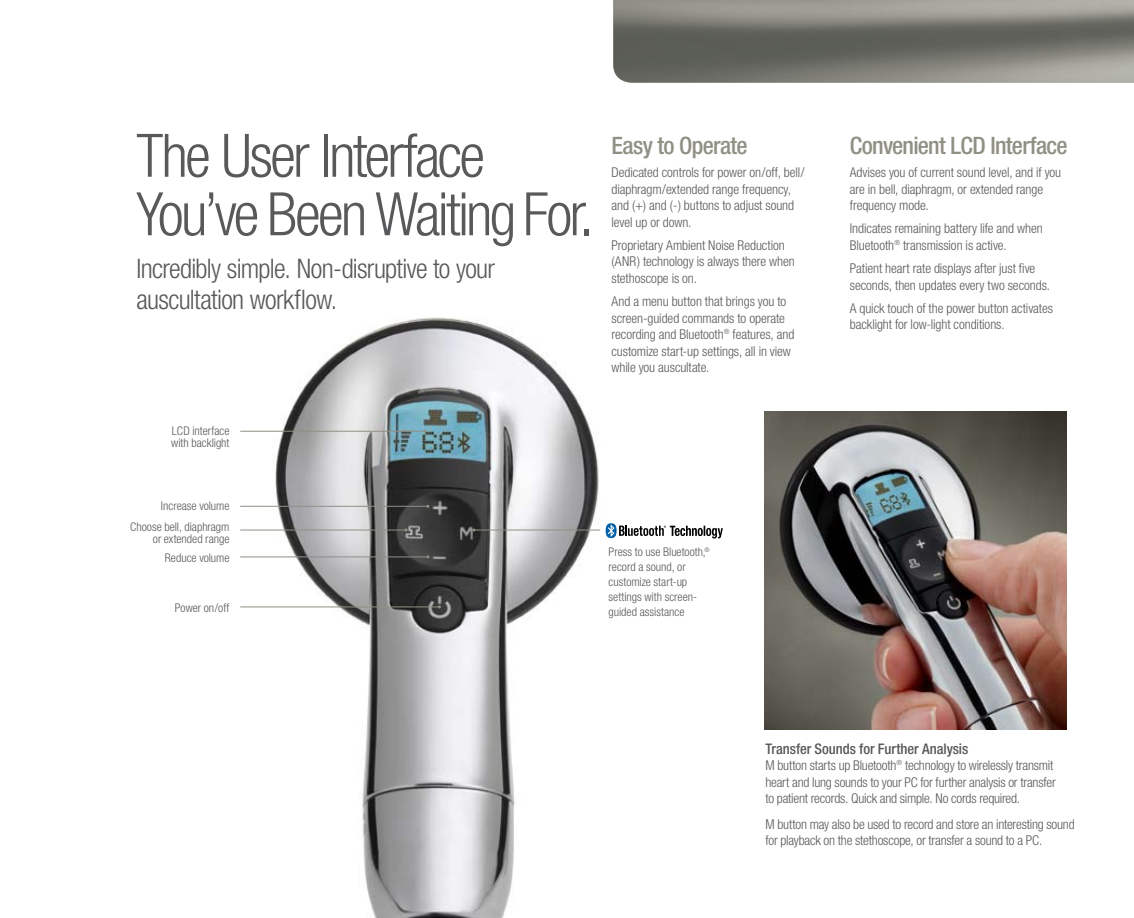
<style>
.page{position:relative;width:1134px;height:918px;background:#fff}
.page>*{position:absolute;margin:0;border:0;box-sizing:border-box;transform-origin:0 0}
.t1{font:300 condensed 60px/58.5px "Helvetica Neue";letter-spacing:-.045em;color:#58595b}
.t2{font:300 condensed 27px/31.5px "Helvetica Neue";letter-spacing:-.025em;color:#58595b}
.t3{font:500 condensed 24px "Helvetica Neue";letter-spacing:-.03em;color:#919085}
.t4{font:500 condensed 14.7px "Helvetica Neue";letter-spacing:-.005em;color:#58595b}
.t5{font:300 condensed 13.5px/16.5px "Helvetica Neue";letter-spacing:-.01em;color:#58595b}
.t6{font:300 condensed 12px/15px "Helvetica Neue";color:#58595b}
</style>
<div class="page">
<img style="left:240px;top:317px;width:366px;height:601px">
<img style="left:764px;top:412px;width:302px;height:317px">
<hr style="left:240px;top:506px;width:188px;height:1px;background:#919085">
<hr style="left:240px;top:431px;width:185px;height:1px;background:#919085">
<hr style="left:240px;top:530px;width:166px;height:1px;background:#919085">
<hr style="left:474px;top:530px;width:126px;height:1px;background:#919085">
<hr style="left:240px;top:557px;width:188px;height:1px;background:#919085">
<hr style="left:240px;top:607px;width:199px;height:1px;background:#919085">
<img style="left:613px;top:0;width:521px;height:83px">
<svg style="left:606px;top:523px;width:117px;height:16px"></svg>
<h1 class="t1" style="left:136px;top:126px;width:459px">The User Interface<br>You’ve Been Waiting For.</h1>
<h2 class="t2" style="left:136px;top:252px;width:360px">Incredibly simple. Non-disruptive to your auscultation workflow.</h2>
<p class="t6" style="left:171px;top:424px;width:60px;line-height:12px">LCD interface with backlight</p>
<h3 class="t3" style="left:612px;top:131px;width:138px">Easy to Operate</h3>
<p class="t5" style="left:612px;top:164px;width:195px">Dedicated controls for power on/off, bell/ diaphragm/extended range frequency, and (+) and (-) buttons to adjust sound level up or down.</p>
<p class="t5" style="left:612px;top:237px;width:185px">Proprietary Ambient Noise Reduction (ANR) technology is always there when stethoscope is on.</p>
<p class="t5" style="left:612px;top:293px;width:184px">And a menu button that brings you to screen-guided commands to operate recording and Bluetooth<sup>®</sup> features, and customize start-up settings, all in view while you auscultate.</p>
<p class="t6" style="left:161px;top:498px;width:70px">Increase volume</p>
<p class="t6" style="left:130px;top:521px;width:101px;line-height:12px;text-align:right">Choose bell, diaphragm or extended range</p>
<p class="t6" style="left:165px;top:551px;width:66px">Reduce volume</p>
<p class="t6" style="left:175px;top:601px;width:56px">Power on/off</p>
<p class="t6" style="left:609px;top:544px;width:103px">Press to use Bluetooth,<sup>® </sup>record a sound, or customize start-up settings with screen&shy;guided assistance</p>
<h3 class="t3" style="left:850px;top:131px;width:219px">Convenient LCD Interface</h3>
<p class="t5" style="left:850px;top:164px;width:213px">Advises you of current sound level, and if you are in bell, diaphragm, or extended range frequency mode.</p>
<p class="t5" style="left:850px;top:220px;width:194px">Indicates remaining battery life and when<br>Bluetooth<sup>®</sup> transmission is active.</p>
<p class="t5" style="left:850px;top:260px;width:202px">Patient heart rate displays after just five seconds, then updates every two seconds.</p>
<p class="t5" style="left:850px;top:300px;width:205px">A quick touch of the power button activates backlight for low-light conditions.</p>
<p class="t4" style="left:765px;top:740px;width:204px">Transfer Sounds for Further Analysis</p>
<p class="t5" style="left:765px;top:757px;width:292px">M button starts up Bluetooth<sup>®</sup> technology to wirelessly transmit heart and lung sounds to your PC for further analysis or transfer to patient records. Quick and simple. No cords required.</p>
<p class="t5" style="left:765px;top:815px;width:311px">M button may also be used to record and store an interesting sound for playback on the stethoscope, or transfer a sound to a PC.</p>
</div>
